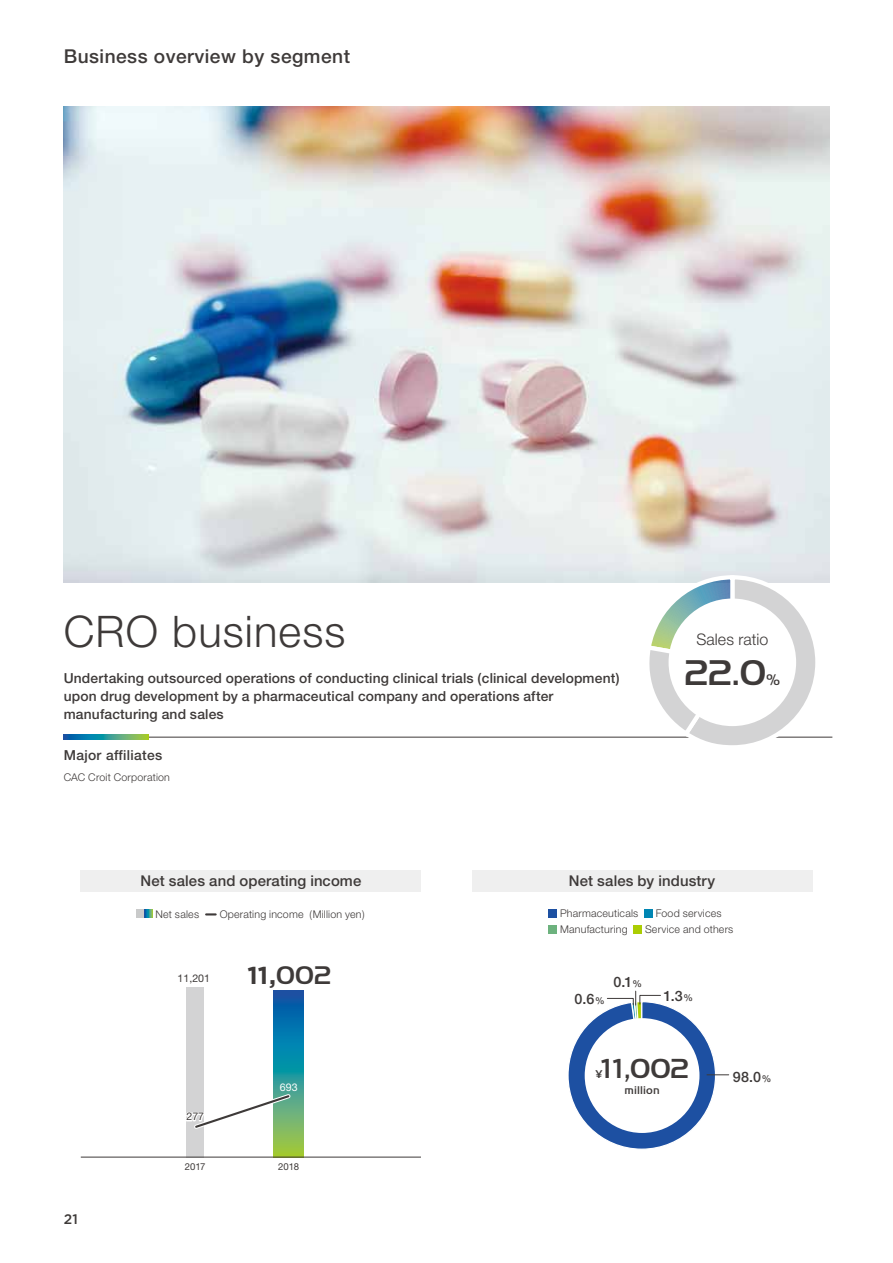
<style>
.page{position:relative;width:893px;height:1263px;background:#fff}
.page>*{position:absolute;margin:0;border:0;box-sizing:border-box;transform-origin:0 0}
.t1{font:300 43.65px "Helvetica Neue";letter-spacing:.025em;color:#3e3a39}
.t2{font:500 37.2px "Handel Got D";color:#3e3a39}
.t3{font:500 28.65px "Handel Got D";color:#3e3a39}
.t4{font:700 24.45px "Gotham";color:#3e3a39}
.t5{font:500 19.2px "Helvetica Neue";letter-spacing:.025em;color:#3e3a39}
.t6{font:300 15.9px "Helvetica Neue";letter-spacing:.005em;color:#3e3a39}
.t7{font:500 15.9px "Handel Got D";color:#3e3a39}
.t8{font:500 14.85px "Helvetica Neue";letter-spacing:.01em;color:#3e3a39}
.t9{font:500 14.4px "Helvetica Neue";color:#3e3a39}
.t10{font:500 13.8px/18.1px "Helvetica Neue";letter-spacing:.01em;color:#3e3a39}
.t11{font:500 13.8px "Gotham";color:#3e3a39}
.t12{font:500 11.7px "Handel Got D";letter-spacing:.01em;color:#3e3a39}
.t13{font:300 10.65px "Helvetica Neue";letter-spacing:.02em;color:#3e3a39}
.t14{font:10.65px "Helvetica Neue";color:#3e3a39}
.t15{font:10.65px "Helvetica Neue";color:#fff}
.t16{font:9.6px "Helvetica Neue";letter-spacing:-.005em;color:#3e3a39}
.s1{font-family:"Handel Got D";font-weight:500;font-size:26.55px}
.s2{font-size:9.6px}
.s3{font-family:"Gotham";font-size:27.15px}
</style>
<div class="page">
<svg style="left:274px;top:990px;width:29px;height:167px;background:#2d8d92"></svg>
<div style="left:187px;top:987px;width:17px;height:170px;background:#d3d3d4"></div>
<img style="left:64px;top:106px;width:765px;height:477px">
<hr style="left:81px;top:1157px;width:340px;height:1px;background:#3e3a39">
<div style="left:472px;top:870px;width:340px;height:21px;background:#efefef"></div>
<svg style="left:186px;top:1091px;width:108px;height:41px"></svg>
<svg style="left:568px;top:991px;width:161px;height:158px"></svg>
<hr style="left:64px;top:737px;width:768px;height:1px;background:#3e3a39">
<svg style="left:64px;top:735px;width:85px;height:4px"></svg>
<svg style="left:643px;top:573px;width:179px;height:172px"></svg>
<div style="left:669px;top:598px;width:127px;height:128px;background:#fff;border-radius:50%"></div>
<div style="left:81px;top:870px;width:340px;height:21px;background:#efefef"></div>
<div style="left:136px;top:909px;width:8px;height:9px;background:#c9caca"></div>
<svg style="left:144px;top:909px;width:9px;height:9px"></svg>
<svg style="left:206px;top:913px;width:10px;height:2px"></svg>
<div style="left:549px;top:909px;width:8px;height:8px;background:#1d50a2"></div>
<div style="left:644px;top:909px;width:9px;height:8px;background:#0086b3"></div>
<div style="left:549px;top:925px;width:8px;height:8px;background:#6db27e"></div>
<div style="left:634px;top:925px;width:8px;height:8px;background:#abcd03"></div>
<h3 class="t5" style="left:64px;top:45px;width:288px">Business overview by segment</h3>
<h1 class="t1" style="left:64px;top:605px;width:283px">CRO business</h1>
<p class="t10" style="left:64px;top:668px;width:557px">Undertaking outsourced operations of conducting clinical trials (clinical development) upon drug development by a pharmaceutical company and operations after manufacturing and sales</p>
<p class="t10" style="left:64px;top:746px;width:100px">Major affiliates</p>
<p class="t13" style="left:64px;top:771px;width:108px">CAC Croit Corporation</p>
<p class="t6" style="left:696px;top:630px;width:73px">Sales ratio</p>
<h2 class="t2" style="left:684px;top:652px;width:83px">22.0</h2>
<p class="t7" style="left:766px;top:671px;width:16px">%</p>
<p class="t11" style="left:64px;top:1210px;width:16px">21</p>
<p class="t8" style="left:140px;top:872px;width:222px">Net sales and operating income</p>
<p class="t13" style="left:156px;top:907px;width:45px">Net sales</p>
<p class="t13" style="left:220px;top:907px;width:146px">Operating income (Million yen)</p>
<p class="t14" style="left:178px;top:972px;width:34px">11,201</p>
<h3 class="t4" style="left:248px;top:961px;width:85px">11,<span class="s1">002</span></h3>
<p class="t14" style="left:186px;top:1110px;width:19px">277</p>
<p class="t15" style="left:280px;top:1081px;width:19px">693</p>
<p class="t16" style="left:185px;top:1161px;width:22px">2017</p>
<p class="t16" style="left:278px;top:1161px;width:22px">2018</p>
<p class="t8" style="left:569px;top:872px;width:148px">Net sales by industry</p>
<p class="t13" style="left:560px;top:907px;width:80px">Pharmaceuticals</p>
<p class="t13" style="left:656px;top:907px;width:67px">Food services</p>
<p class="t13" style="left:560px;top:923px;width:69px">Manufacturing</p>
<p class="t13" style="left:645px;top:923px;width:90px">Service and others</p>
<p class="t9" style="left:574px;top:990px;width:32px">0.6<span class="s2">%</span></p>
<p class="t9" style="left:613px;top:973px;width:30px">0.1<span class="s2">%</span></p>
<p class="t9" style="left:663px;top:987px;width:31px">1.3<span class="s2">%</span></p>
<p class="t12" style="left:595px;top:1068px;width:9px">¥</p>
<h3 class="t3" style="left:601px;top:1052px;width:90px"><span class="s3">11</span>,002</h3>
<p class="t12" style="left:625px;top:1083px;width:37px">million</p>
<p class="t9" style="left:733px;top:1068px;width:40px">98.0<span class="s2">%</span></p>
</div>
